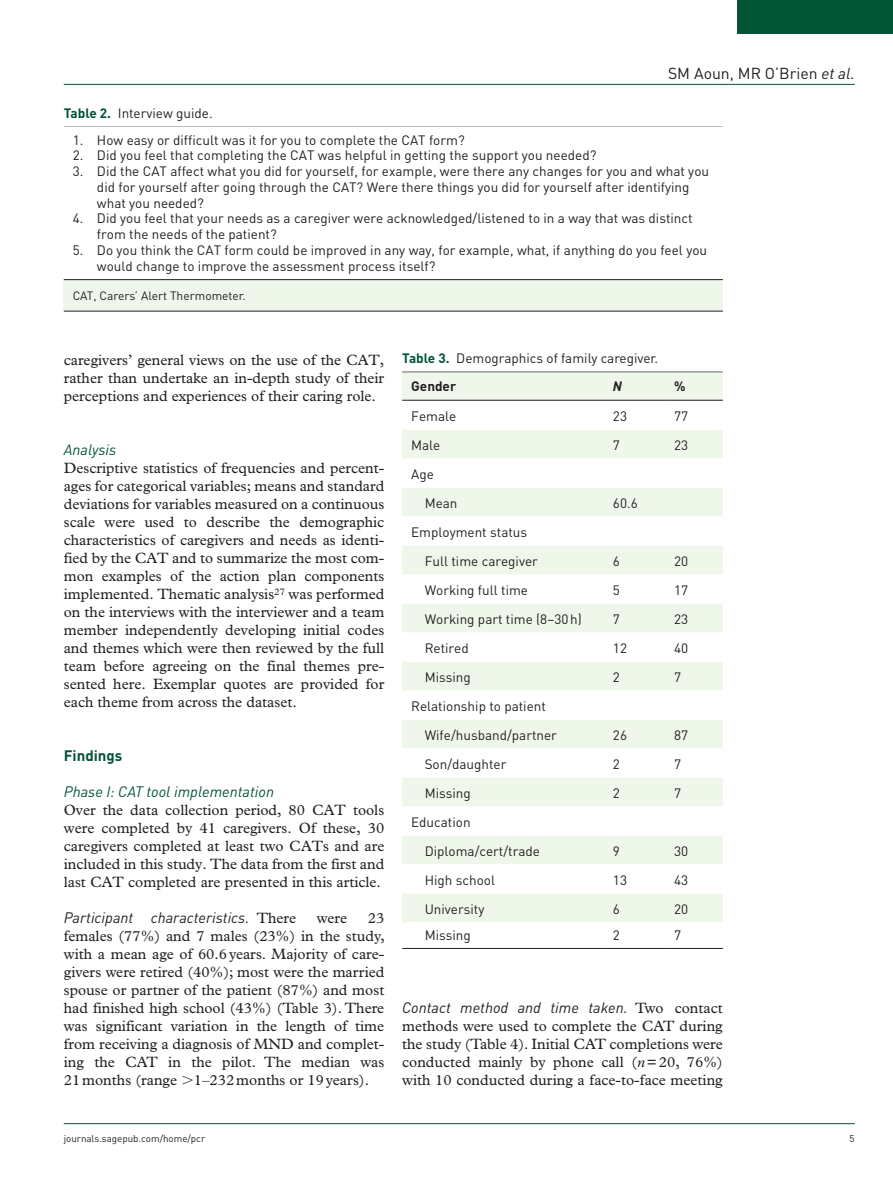
<style>
.page{position:relative;width:893px;height:1191px;background:#fff}
.page>*{position:absolute;margin:0;border:0;box-sizing:border-box;transform-origin:0 0}
.t1{font:15.75px "DIN";color:#231f20}
.t2{font:15px/18px "Plantin Std";color:#231f20;text-align:justify}
.t3{font:italic 15px "DIN";color:#231f20}
.t4{font:italic 15px "DIN";color:#015436}
.t5{font:700 15px "DIN";color:#015436}
.t6{font:13.5px/15.8px "DIN";color:#231f20}
.t7{font:italic 700 13.5px "DIN";color:#231f20}
.t8{font:700 13.5px "DIN";color:#231f20}
.t9{font:12px "DIN";color:#231f20}
.t10{font:9.75px "DIN";color:#231f20}
.s1{font-style:italic}
.s2{font-weight:700;color:#015436}
.s3{font-family:"Plantin Std";font-style:normal}
.s4{font-weight:700}
</style>
<div class="page">
<hr style="left:64px;top:84px;width:791px;height:1px;background:#015436">
<hr style="left:64px;top:1123px;width:791px;height:1px;background:#015436">
<div style="left:738px;top:0;width:155px;height:34px;background:#015436"></div>
<div style="left:64px;top:279px;width:659px;height:32px;background:#eff7ea"></div>
<hr style="left:64px;top:127px;width:659px;height:1px;background:#231f20">
<hr style="left:64px;top:311px;width:659px;height:1px;background:#231f20">
<hr style="left:64px;top:279px;width:659px;height:1px;background:#231f20">
<svg style="left:402px;top:372px;width:321px;height:28px;background:#ebf2e6"></svg>
<svg style="left:402px;top:430px;width:321px;height:518px"></svg>
<hr style="left:402px;top:400px;width:202px;height:1px;background:#231f20">
<hr style="left:604px;top:400px;width:61px;height:1px;background:#231f20">
<hr style="left:665px;top:400px;width:58px;height:1px;background:#231f20">
<hr style="left:402px;top:948px;width:202px;height:1px;background:#231f20">
<hr style="left:604px;top:948px;width:61px;height:1px;background:#231f20">
<hr style="left:665px;top:948px;width:58px;height:1px;background:#231f20">
<p class="t1" style="left:668px;top:63px;width:188px">SM Aoun, MR O’Brien <span class="s1">et al.</span></p>
<p class="t6" style="left:64px;top:105px;width:150px"><span class="s2">Table 2.</span> Interview guide.</p>
<p class="t6" style="left:73px;top:132px;width:393px">1. How easy or difficult was it for you to complete the CAT form?</p>
<p class="t6" style="left:73px;top:147px;width:525px">2. Did you feel that completing the CAT was helpful in getting the support you needed?</p>
<p class="t6" style="left:97px;top:163px;width:614px;text-indent:-24px">3. Did the CAT affect what you did for yourself, for example, were there any changes for you and what you did for yourself after going through the CAT? Were there things you did for yourself after identifying what you needed?</p>
<p class="t6" style="left:97px;top:210px;width:597px;text-indent:-24px">4. Did you feel that your needs as a caregiver were acknowledged/listened to in a way that was distinct from the needs of the patient?</p>
<p class="t6" style="left:97px;top:242px;width:612px;text-indent:-24px">5. Do you think the CAT form could be improved in any way, for example, what, if anything do you feel you would change to improve the assessment process itself?</p>
<p class="t9" style="left:73px;top:288px;width:174px">CAT, Carers’ Alert Thermometer.</p>
<p class="t2" style="left:64px;top:351px;width:322px">caregivers’ general views on the use of the CAT, rather than undertake an in-depth study of their perceptions and experiences of their caring role.</p>
<p class="t4" style="left:64px;top:440px;width:54px">Analysis</p>
<p class="t2" style="left:64px;top:459px;width:322px">Descriptive statistics of frequencies and percent&shy;ages for categorical variables; means and standard deviations for variables measured on a continuous scale were used to describe the demographic characteristics of caregivers and needs as identi&shy;fied by the CAT and to summarize the most com&shy;mon examples of the action plan components implemented. Thematic analysis<sup>27</sup> was performed on the interviews with the interviewer and a team member independently developing initial codes and themes which were then reviewed by the full team before agreeing on the final themes pre&shy;sented here. Exemplar quotes are provided for each theme from across the dataset.</p>
<p class="t5" style="left:64px;top:746px;width:60px">Findings</p>
<p class="t4" style="left:64px;top:782px;width:212px">Phase I: CAT tool implementation</p>
<p class="t2" style="left:64px;top:801px;width:322px">Over the data collection period, 80 CAT tools were completed by 41 caregivers. Of these, 30 caregivers completed at least two CATs and are included in this study. The data from the first and last CAT completed are presented in this article.</p>
<p class="t3" style="left:64px;top:908px;width:234px">Participant characteristics. <span class="s3">There</span></p>
<p class="t2" style="left:317px;top:909px;width:32px">were</p>
<p class="t2" style="left:64px;top:909px;width:323px;text-indent:304px">23 females (77%) and 7 males (23%) in the study, with a mean age of 60.6years. Majority of care&shy;givers were retired (40%); most were the married spouse or partner of the patient (87%) and most had finished high school (43%) (Table 3). There was significant variation in the length of time from receiving a diagnosis of MND and complet&shy;ing the CAT in the pilot. The median was 21months (range 1–232months or 19years).</p>
<p class="t6" style="left:411px;top:343px;width:249px;line-height:28.5px;text-indent:-9px"><span class="s2">Table 3.</span> Demographics of family caregiver.<br><span class="s4">Gender</span></p>
<p class="t7" style="left:613px;top:378px;width:11px">N</p>
<p class="t8" style="left:674px;top:377px;width:13px">%</p>
<p class="t6" style="left:411px;top:407px;width:47px">Female</p>
<p class="t6" style="left:613px;top:407px;width:16px">23</p>
<p class="t6" style="left:674px;top:407px;width:16px">77</p>
<p class="t6" style="left:411px;top:436px;width:31px">Male</p>
<p class="t6" style="left:613px;top:436px;width:9px">7</p>
<p class="t6" style="left:674px;top:436px;width:16px">23</p>
<p class="t6" style="left:425px;top:459px;width:34px;line-height:29px;text-indent:-14px">Age<br>Mean</p>
<p class="t6" style="left:613px;top:494px;width:26px">60.6</p>
<p class="t6" style="left:425px;top:517px;width:115px;line-height:29px;text-indent:-14px">Employment status<br>Full time caregiver</p>
<p class="t6" style="left:613px;top:552px;width:9px">6</p>
<p class="t6" style="left:674px;top:552px;width:16px">20</p>
<p class="t6" style="left:425px;top:581px;width:105px">Working full time</p>
<p class="t6" style="left:613px;top:581px;width:9px">5</p>
<p class="t6" style="left:674px;top:581px;width:16px">17</p>
<p class="t6" style="left:425px;top:610px;width:159px">Working part time (8–30h)</p>
<p class="t6" style="left:613px;top:610px;width:9px">7</p>
<p class="t6" style="left:674px;top:610px;width:16px">23</p>
<p class="t6" style="left:425px;top:639px;width:46px">Retired</p>
<p class="t6" style="left:613px;top:639px;width:16px">12</p>
<p class="t6" style="left:674px;top:639px;width:16px">40</p>
<p class="t6" style="left:425px;top:668px;width:48px">Missing</p>
<p class="t6" style="left:613px;top:668px;width:9px">2</p>
<p class="t6" style="left:674px;top:668px;width:9px">7</p>
<p class="t6" style="left:425px;top:691px;width:134px;line-height:29px;text-indent:-14px">Relationship to patient<br>Wife/husband/partner</p>
<p class="t6" style="left:613px;top:726px;width:16px">26</p>
<p class="t6" style="left:674px;top:726px;width:16px">87</p>
<p class="t6" style="left:425px;top:755px;width:83px">Son/daughter</p>
<p class="t6" style="left:613px;top:755px;width:9px">2</p>
<p class="t6" style="left:674px;top:755px;width:9px">7</p>
<p class="t6" style="left:425px;top:784px;width:48px">Missing</p>
<p class="t6" style="left:613px;top:784px;width:9px">2</p>
<p class="t6" style="left:674px;top:784px;width:9px">7</p>
<p class="t6" style="left:425px;top:807px;width:117px;line-height:29px;text-indent:-14px">Education<br>Diploma/cert/trade</p>
<p class="t6" style="left:613px;top:842px;width:9px">9</p>
<p class="t6" style="left:674px;top:842px;width:16px">30</p>
<p class="t6" style="left:425px;top:871px;width:72px">High school</p>
<p class="t6" style="left:613px;top:871px;width:16px">13</p>
<p class="t6" style="left:674px;top:871px;width:16px">43</p>
<p class="t6" style="left:425px;top:900px;width:61px">University</p>
<p class="t6" style="left:613px;top:900px;width:9px">6</p>
<p class="t6" style="left:674px;top:900px;width:16px">20</p>
<p class="t6" style="left:425px;top:926px;width:48px">Missing</p>
<p class="t6" style="left:613px;top:926px;width:9px">2</p>
<p class="t6" style="left:674px;top:926px;width:9px">7</p>
<p class="t3" style="left:402px;top:998px;width:322px">Contact method and time taken. <span class="s3">Two contact</span></p>
<p class="t2" style="left:402px;top:1017px;width:322px">methods were used to complete the CAT during the study (Table 4). Initial CAT completions were conducted mainly by phone call (<span class="s1">n</span>=20, 76%) with 10 conducted during a face-to-face meeting</p>
<p class="t10" style="left:64px;top:1132px;width:143px">journals.sagepub.com/home/pcr</p>
<p class="t10" style="left:850px;top:1132px;width:7px">5</p>
</div>
